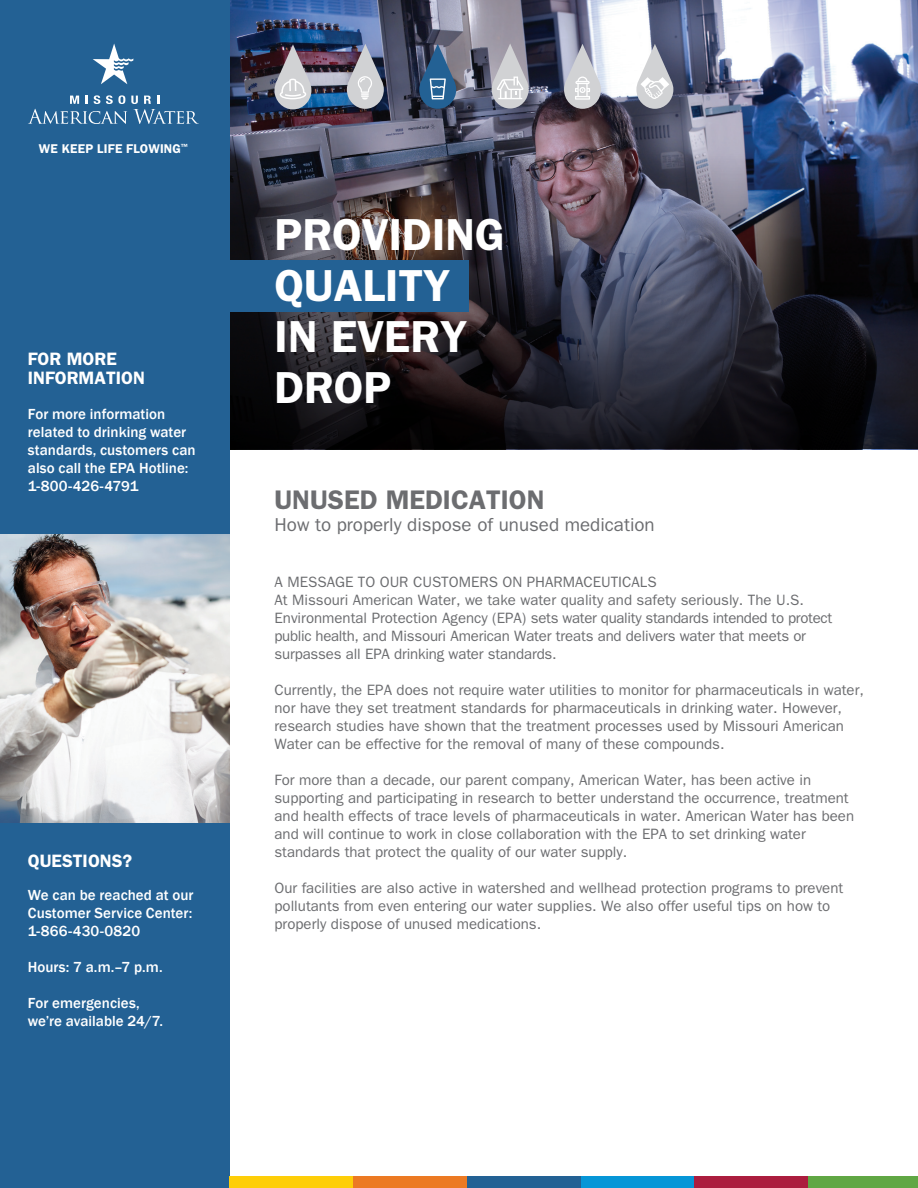
<style>
.page{position:relative;width:918px;height:1188px;background:#fff}
.page>*{position:absolute;margin:0;border:0;box-sizing:border-box;transform-origin:0 0}
.t1{font:600 45px/51px "ITC Franklin Gothic Std";color:#fff}
.t2{font:600 27px "ITC Franklin Gothic Std";color:#6c6d70}
.t3{font:18.75px "ITC Franklin Gothic Std";color:#6c6d70}
.t4{font:600 18px/19.5px "ITC Franklin Gothic Std";color:#fff}
.t5{font:15px/18px "ITC Franklin Gothic Std";color:#6c6d70}
.t6{font:500 15px/18px "Franklin Gothic";letter-spacing:.005em;color:#fff}
.t7{font:600 12.75px "ITC Franklin Gothic Std";letter-spacing:.015em;color:#fff}
</style>
<div class="page">
<img style="left:230px;top:0;width:688px;height:450px">
<img style="left:230px;top:154px;width:688px;height:294px">
<div style="left:0;top:0;width:230px;height:1188px;background:#236194"></div>
<img style="left:0;top:534px;width:230px;height:288px">
<div style="left:226px;top:261px;width:243px;height:51px;background:#236194"></div>
<svg style="left:275px;top:44px;width:36px;height:65px;background:#9c98a1"></svg>
<svg style="left:492px;top:44px;width:37px;height:65px;background:#b7b7be"></svg>
<svg style="left:347px;top:44px;width:37px;height:65px;background:#9d9fad"></svg>
<svg style="left:419px;top:44px;width:37px;height:65px;background:#436689"></svg>
<svg style="left:564px;top:44px;width:37px;height:65px;background:#c0c2ca"></svg>
<svg style="left:636px;top:44px;width:37px;height:65px"></svg>
<svg style="left:28px;top:95px;width:171px;height:29px"></svg>
<svg style="left:93px;top:44px;width:40px;height:40px"></svg>
<div style="left:808px;top:1176px;width:110px;height:12px;background:#60a744"></div>
<div style="left:694px;top:1177px;width:114px;height:11px;background:#ab1d3e"></div>
<div style="left:580px;top:1177px;width:114px;height:11px;background:#0696d7"></div>
<div style="left:467px;top:1177px;width:113px;height:11px;background:#236194"></div>
<div style="left:353px;top:1177px;width:114px;height:11px;background:#ec7a23"></div>
<div style="left:230px;top:1177px;width:123px;height:11px;background:#fece08"></div>
<p class="t7" style="left:39px;top:141px;width:151px">WE KEEP LIFE FLOWING<sup>™</sup></p>
<p class="t4" style="left:28px;top:349px;width:118px">FOR MORE<br>INFORMATION</p>
<p class="t6" style="left:28px;top:405px;width:169px">For more information related to drinking water standards, customers can also call the EPA Hotline:<br>1-800-426-4791</p>
<p class="t4" style="left:28px;top:851px;width:106px">QUESTIONS?</p>
<p class="t6" style="left:28px;top:886px;width:167px;text-align:justify">We can be reached at our Customer Service Center:<br>1-866-430-0820</p>
<p class="t6" style="left:28px;top:958px;width:136px">Hours: 7 a.m.–7 p.m.</p>
<p class="t6" style="left:28px;top:994px;width:137px">For emergencies, we’re available 24/7.</p>
<h1 class="t1" style="left:274px;top:209px;width:232px">PROVIDING<br>QUALITY<br>IN EVERY<br>DROP</h1>
<h2 class="t2" style="left:274px;top:484px;width:271px">UNUSED MEDICATION</h2>
<p class="t3" style="left:274px;top:514px;width:382px">How to properly dispose of unused medication</p>
<p class="t5" style="left:274px;top:573px;width:559px">A MESSAGE TO OUR CUSTOMERS ON PHARMACEUTICALS<br>At Missouri American Water, we take water quality and safety seriously. The U.S.<br>Environmental Protection Agency (EPA) sets water quality standards intended to protect public health, and Missouri American Water treats and delivers water that meets or surpasses all EPA drinking water standards.</p>
<p class="t5" style="left:274px;top:681px;width:591px">Currently, the EPA does not require water utilities to monitor for pharmaceuticals in water, nor have they set treatment standards for pharmaceuticals in drinking water. However, research studies have shown that the treatment processes used by Missouri American Water can be effective for the removal of many of these compounds.</p>
<p class="t5" style="left:274px;top:771px;width:581px">For more than a decade, our parent company, American Water, has been active in supporting and participating in research to better understand the occurrence, treatment and health effects of trace levels of pharmaceuticals in water. American Water has been and will continue to work in close collaboration with the EPA to set drinking water standards that protect the quality of our water supply.</p>
<p class="t5" style="left:274px;top:879px;width:570px">Our facilities are also active in watershed and wellhead protection programs to prevent pollutants from even entering our water supplies. We also offer useful tips on how to properly dispose of unused medications.</p>
</div>
